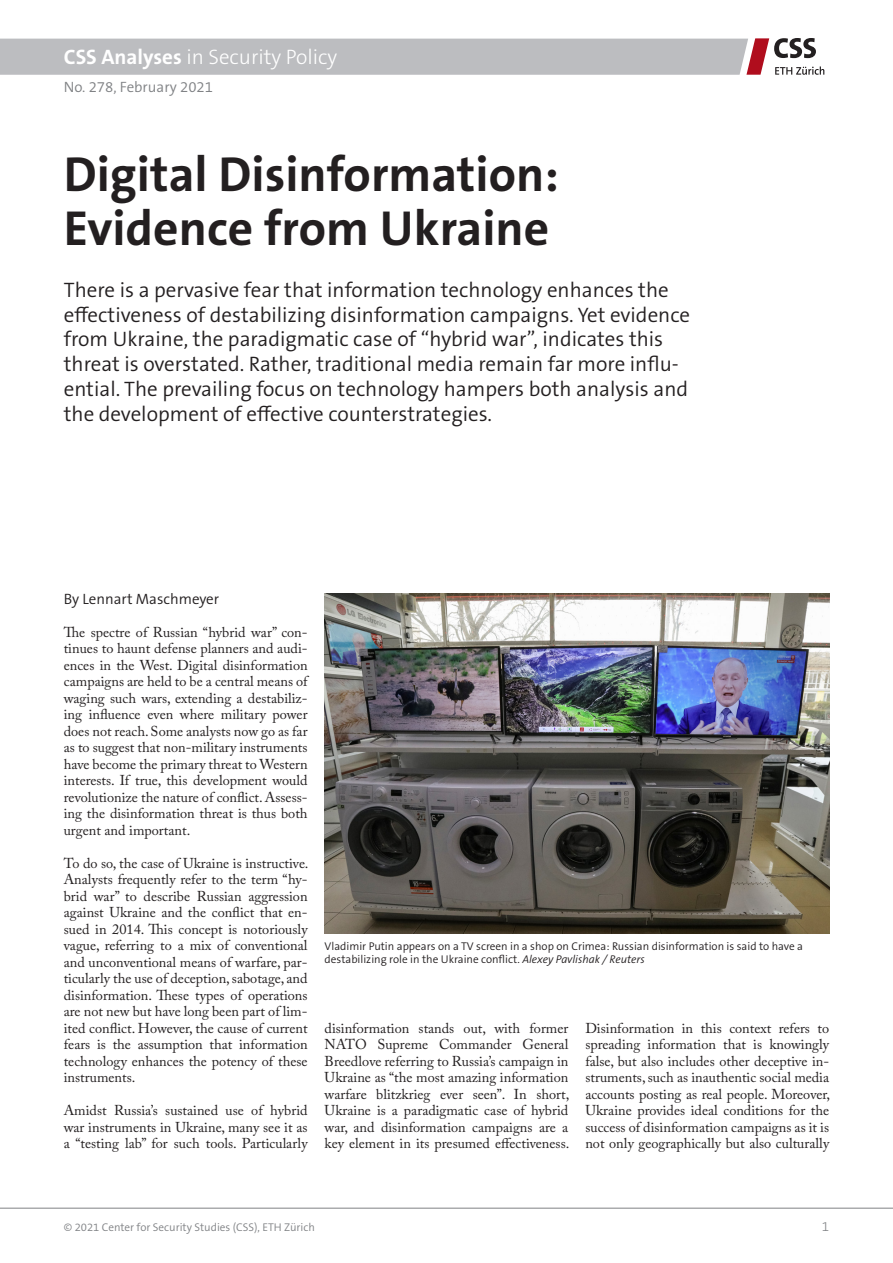
<style>
.page{position:relative;width:893px;height:1263px;background:#fff}
.page>*{position:absolute;margin:0;border:0;box-sizing:border-box;transform-origin:0 0}
.Titel_e{font:700 49.5px/54px "The Sans B W7";color:#231f20}
.Lead_e{font:300 21px/24.8px "The Sans B W4";color:#231f20}
.t1{font:300 21px "The Sans B W3";color:#fff}
.t2{font:300 15px "The Sans B W4";color:#808285}
.t3{font:300 15px "The Sans B W4";color:#231f20}
.Text_e{font:14.25px/16.5px "Adobe Caslon Pro";color:#231f20;text-align:justify}
.t4{font:300 13.5px "The Sans B W3";color:#808285}
.Bildlegende_e{font:300 11.25px/13.2px "The Sans B W4";color:#231f20}
.t5{font:300 11.25px "The Sans B W4";color:#808285}
.s1{font-family:"The Sans B W7";font-weight:700}
.s2{font-style:italic}
</style>
<div class="page">
<hr style="left:0;top:1208px;width:893px;height:1px;background:#808285">
<svg style="left:0;top:38px;width:824px;height:37px;background:#bebcbf"></svg>
<img style="left:325px;top:593px;width:504px;height:341px">
<h2 class="t1" style="left:64px;top:44px;width:275px"><span class="s1">CSS Analyses</span> in Security Policy</h2>
<p class="t2" style="left:64px;top:77px;width:151px">No. 278, February 2021</p>
<p class="Titel_e" style="left:64px;top:148px;width:497px">Digital Disinformation:<br>Evidence from Ukraine</p>
<p class="Lead_e" style="left:64px;top:277px;width:628px">There is a pervasive fear that information technology enhances the effectiveness of destabilizing disinformation campaigns. Yet evidence from Ukraine, the paradigmatic case of “hybrid war”, indicates this threat is overstated. Rather, traditional media remain far more influ&shy;ential. The prevailing focus on technology hampers both analysis and the development of effective counterstrategies.</p>
<p class="t3" style="left:64px;top:589px;width:157px">By Lennart Maschmeyer</p>
<p class="Text_e" style="left:64px;top:623px;width:245px">The spectre of Russian “hybrid war” con&shy;tinues to haunt defense planners and audi&shy;ences in the West. Digital disinformation campaigns are held to be a central means of waging such wars, extending a destabiliz&shy;ing influence even where military power does not reach. Some analysts now go as far as to suggest that non-military instruments have become the primary threat to Western interests. If true, this development would revolutionize the nature of conflict. Assess&shy;ing the disinformation threat is thus both urgent and important.</p>
<p class="Text_e" style="left:64px;top:854px;width:246px">To do so, the case of Ukraine is instructive.<br>Analysts frequently refer to the term “hy&shy;brid war” to describe Russian aggression against Ukraine and the conflict that en&shy;sued in 2014. This concept is notoriously vague, referring to a mix of conventional and unconventional means of warfare, par&shy;ticularly the use of deception, sabotage, and disinformation. These types of operations are not new but have long been part of lim&shy;ited conflict. However, the cause of current fears is the assumption that information technology enhances the potency of these instruments.</p>
<p class="Text_e" style="left:64px;top:1102px;width:245px">Amidst Russia’s sustained use of hybrid war instruments in Ukraine, many see it as a “testing lab” for such tools. Particularly</p>
<p class="Bildlegende_e" style="left:325px;top:940px;width:480px">Vladimir Putin appears on a TV screen in a shop on Crimea: Russian disinformation is said to have a destabilizing role in the Ukraine conflict. <span class="s2">Alexey Pavlishak / Reuters</span></p>
<p class="Text_e" style="left:325px;top:1019px;width:246px">disinformation stands out, with former NATO Supreme Commander General Breedlove referring to Russia’s campaign in Ukraine as “the most amazing information warfare blitzkrieg ever seen”. In short, Ukraine is a paradigmatic case of hybrid war, and disinformation campaigns are a key element in its presumed effectiveness.</p>
<p class="Text_e" style="left:585px;top:1019px;width:246px">Disinformation in this context refers to spreading information that is knowingly false, but also includes other deceptive in&shy;struments, such as inauthentic social media accounts posting as real people. Moreover, Ukraine provides ideal conditions for the success of disinformation campaigns as it is not only geographically but also culturally</p>
<p class="t5" style="left:64px;top:1220px;width:253px">© 2021 Center for Security Studies (CSS), ETH Zürich</p>
<p class="t4" style="left:822px;top:1217px;width:9px">1</p>
</div>
